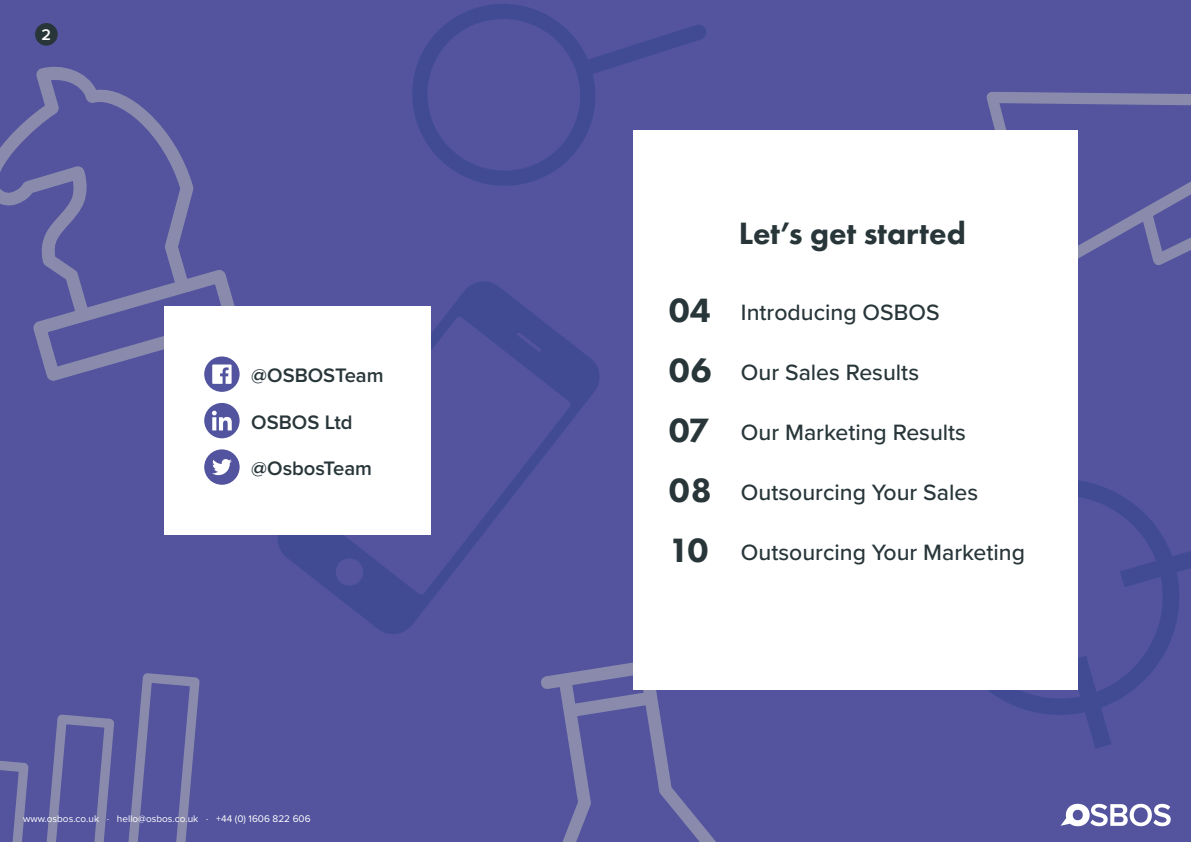
<style>
.page{position:relative;width:1191px;height:842px;background:#53539e}
.page>*{position:absolute;margin:0;border:0;box-sizing:border-box;transform-origin:0 0}
.Heading_3{font:800 35px "Futura PT";color:#28363a}
.Heading_1{font:800 32px "Futura PT";color:#28363a}
.Heading_3-2{font:500 23px "Proxima Nova";color:#28363a}
.Caption___Footer{font:600 20.2px "Proxima Nova";color:#28363a}
.t1{font:600 16px "Proxima Nova";color:#fff}
.Caption___Footer-2{font:10px "Proxima Nova";color:#fff}
</style>
<div class="page">
<svg style="left:986px;top:92px;width:205px;height:196px"></svg>
<svg style="left:988px;top:438px;width:203px;height:310px"></svg>
<svg style="left:278px;top:281px;width:322px;height:353px"></svg>
<svg style="left:541px;top:662px;width:175px;height:180px"></svg>
<svg style="left:412px;top:4px;width:294px;height:182px"></svg>
<svg style="left:0;top:673px;width:200px;height:169px"></svg>
<svg style="left:0;top:66px;width:235px;height:316px"></svg>
<div style="left:633px;top:130px;width:444px;height:560px;background:#fff"></div>
<div style="left:165px;top:306px;width:266px;height:229px;background:#fff"></div>
<div style="left:204px;top:449px;width:36px;height:36px;background:#53549f;border-radius:50%"></div>
<svg style="left:212px;top:459px;width:20px;height:16px"></svg>
<div style="left:204px;top:403px;width:36px;height:35px;background:#53549f;border-radius:50%"></div>
<svg style="left:212px;top:411px;width:20px;height:19px"></svg>
<div style="left:204px;top:356px;width:36px;height:36px;background:#53549f;border-radius:50%"></div>
<svg style="left:212px;top:364px;width:20px;height:20px"></svg>
<div style="left:35px;top:23px;width:23px;height:23px;background:#28363a;border-radius:50%"></div>
<svg style="left:1060px;top:804px;width:110px;height:22px"></svg>
<p class="t1" style="left:41px;top:23px;width:11px">2</p>
<p class="Caption___Footer" style="left:251px;top:360px;width:134px">@OSBOSTeam</p>
<p class="Caption___Footer" style="left:251px;top:407px;width:103px">OSBOS Ltd</p>
<p class="Caption___Footer" style="left:251px;top:453px;width:122px">@OsbosTeam</p>
<p class="Caption___Footer-2" style="left:23px;top:811px;width:289px">www.osbos.co.uk · hello@osbos.co.uk · +44 (0) 1606 822 606</p>
<p class="Heading_3" style="left:669px;top:289px;width:43px">04</p>
<p class="Heading_3" style="left:669px;top:349px;width:44px">06</p>
<p class="Heading_3" style="left:669px;top:409px;width:42px">07</p>
<p class="Heading_3" style="left:669px;top:469px;width:44px">08</p>
<p class="Heading_3" style="left:669px;top:529px;width:41px">10</p>
<p class="Heading_1" style="left:738px;top:214px;width:229px">Let’s get started</p>
<p class="Heading_3-2" style="left:741px;top:295px;width:200px">Introducing OSBOS</p>
<p class="Heading_3-2" style="left:741px;top:355px;width:180px">Our Sales Results</p>
<p class="Heading_3-2" style="left:741px;top:415px;width:227px">Our Marketing Results</p>
<p class="Heading_3-2" style="left:741px;top:475px;width:239px">Outsourcing Your Sales</p>
<p class="Heading_3-2" style="left:741px;top:535px;width:285px">Outsourcing Your Marketing</p>
</div>
